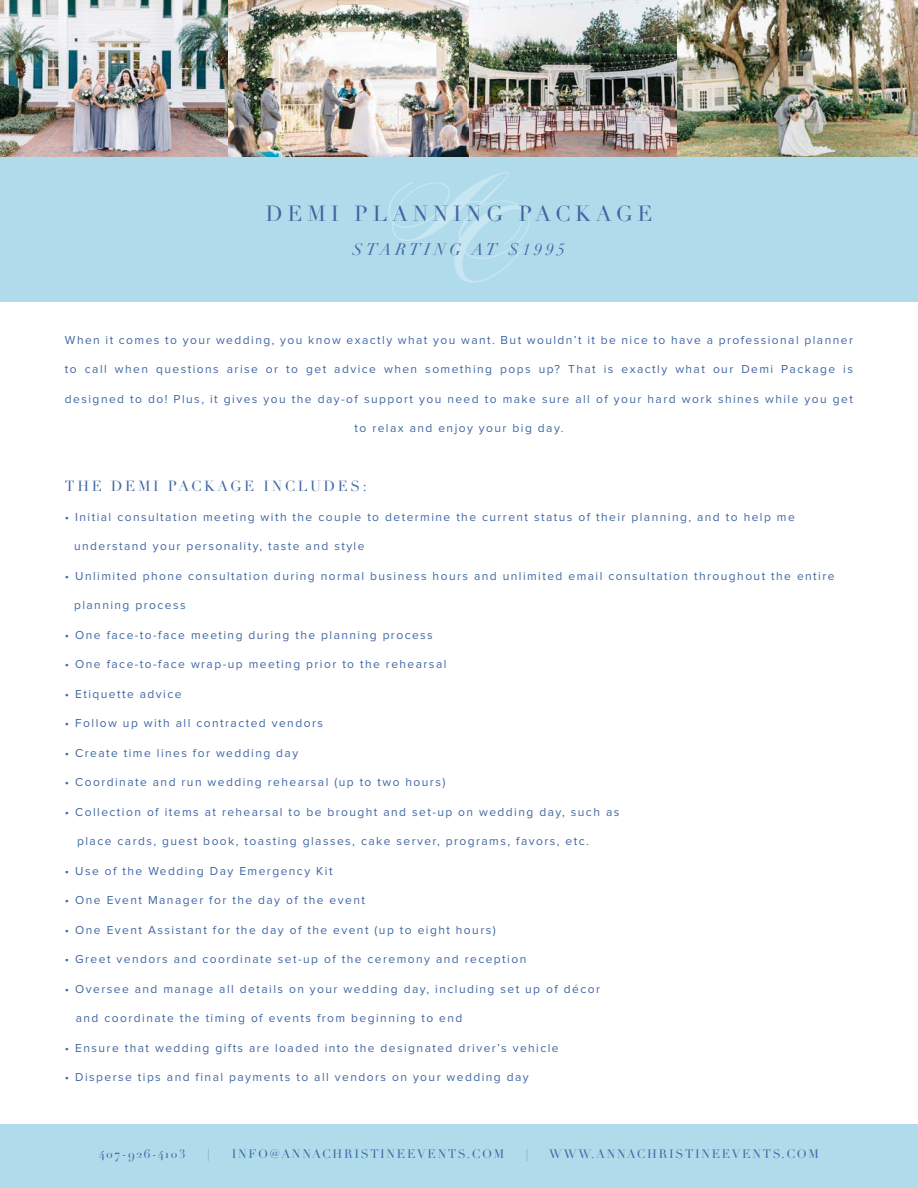
<style>
.page{position:relative;width:918px;height:1188px;background:#fff}
.page>*{position:absolute;margin:0;border:0;box-sizing:border-box;transform-origin:0 0}
.t1{font:21.45px "Didot";letter-spacing:.22em;color:#4066a3}
.t2{font:italic 16.5px "Didot";letter-spacing:.22em;color:#4066a3}
.t3{font:14.4px "Didot";letter-spacing:.18em;color:#4066a3}
.t4{font:12px "Proxima Nova";letter-spacing:.12em;color:#4066a3}
.t5{font:12px "Didot";letter-spacing:.14em;color:#3c66a6}
</style>
<div class="page">
<img style="left:0;top:0;width:229px;height:158px">
<img style="left:229px;top:0;width:240px;height:158px">
<img style="left:469px;top:0;width:208px;height:158px">
<img style="left:677px;top:0;width:241px;height:158px">
<div style="left:0;top:158px;width:918px;height:144px;background:#b0dbeb"></div>
<div style="left:0;top:1125px;width:918px;height:63px;background:#b0dbeb"></div>
<svg style="left:388px;top:172px;width:142px;height:111px"></svg>
<p class="t1" style="left:265px;top:200px;width:389px">DEMI PLANNING PACKAGE</p>
<p class="t2" style="left:353px;top:239px;width:214px">STARTING AT $1995</p>
<p class="t4" style="left:65px;top:334px;width:790px">When it comes to your wedding, you know exactly what you want. But wouldn’t it be nice to have a professional planner</p>
<p class="t4" style="left:65px;top:364px;width:790px">to call when questions arise or to get advice when something pops up? That is exactly what our Demi Package is</p>
<p class="t4" style="left:65px;top:393px;width:790px">designed to do! Plus, it gives you the day-of support you need to make sure all of your hard work shines while you get</p>
<p class="t4" style="left:355px;top:423px;width:210px">to relax and enjoy your big day.</p>
<p class="t3" style="left:65px;top:478px;width:303px">THE DEMI PACKAGE INCLUDES:</p>
<p class="t4" style="left:65px;top:511px;width:731px">• Initial consultation meeting with the couple to determine the current status of their planning, and to help me</p>
<p class="t4" style="left:74px;top:541px;width:292px">understand your personality, taste and style</p>
<p class="t4" style="left:65px;top:570px;width:771px">• Unlimited phone consultation during normal business hours and unlimited email consultation throughout the entire</p>
<p class="t4" style="left:74px;top:600px;width:113px">planning process</p>
<p class="t4" style="left:65px;top:629px;width:369px">• One face-to-face meeting during the planning process</p>
<p class="t4" style="left:65px;top:659px;width:383px">• One face-to-face wrap-up meeting prior to the rehearsal</p>
<p class="t4" style="left:65px;top:688px;width:118px">• Etiquette advice</p>
<p class="t4" style="left:65px;top:718px;width:260px">• Follow up with all contracted vendors</p>
<p class="t4" style="left:65px;top:747px;width:235px">• Create time lines for wedding day</p>
<p class="t4" style="left:65px;top:777px;width:382px">• Coordinate and run wedding rehearsal (up to two hours)</p>
<p class="t4" style="left:65px;top:806px;width:556px">• Collection of items at rehearsal to be brought and set-up on wedding day, such as</p>
<p class="t4" style="left:77px;top:836px;width:513px">place cards, guest book, toasting glasses, cake server, programs, favors, etc.</p>
<p class="t4" style="left:65px;top:865px;width:269px">• Use of the Wedding Day Emergency Kit</p>
<p class="t4" style="left:65px;top:895px;width:301px">• One Event Manager for the day of the event</p>
<p class="t4" style="left:65px;top:924px;width:432px">• One Event Assistant for the day of the event (up to eight hours)</p>
<p class="t4" style="left:65px;top:954px;width:463px">• Greet vendors and coordinate set-up of the ceremony and reception</p>
<p class="t4" style="left:65px;top:983px;width:537px">• Oversee and manage all details on your wedding day, including set up of décor</p>
<p class="t4" style="left:76px;top:1013px;width:388px">and coordinate the timing of events from beginning to end</p>
<p class="t4" style="left:65px;top:1043px;width:495px">• Ensure that wedding gifts are loaded into the designated driver’s vehicle</p>
<p class="t4" style="left:65px;top:1072px;width:465px">• Disperse tips and final payments to all vendors on your wedding day</p>
<p class="t5" style="left:99px;top:1147px;width:88px">407-926-4103</p>
<p class="t5" style="left:207px;top:1147px;width:4px">|</p>
<p class="t5" style="left:232px;top:1147px;width:274px">INFO@ANNACHRISTINEEVENTS.COM</p>
<p class="t5" style="left:549px;top:1147px;width:271px">WWW.ANNACHRISTINEEVENTS.COM</p>
</div>
